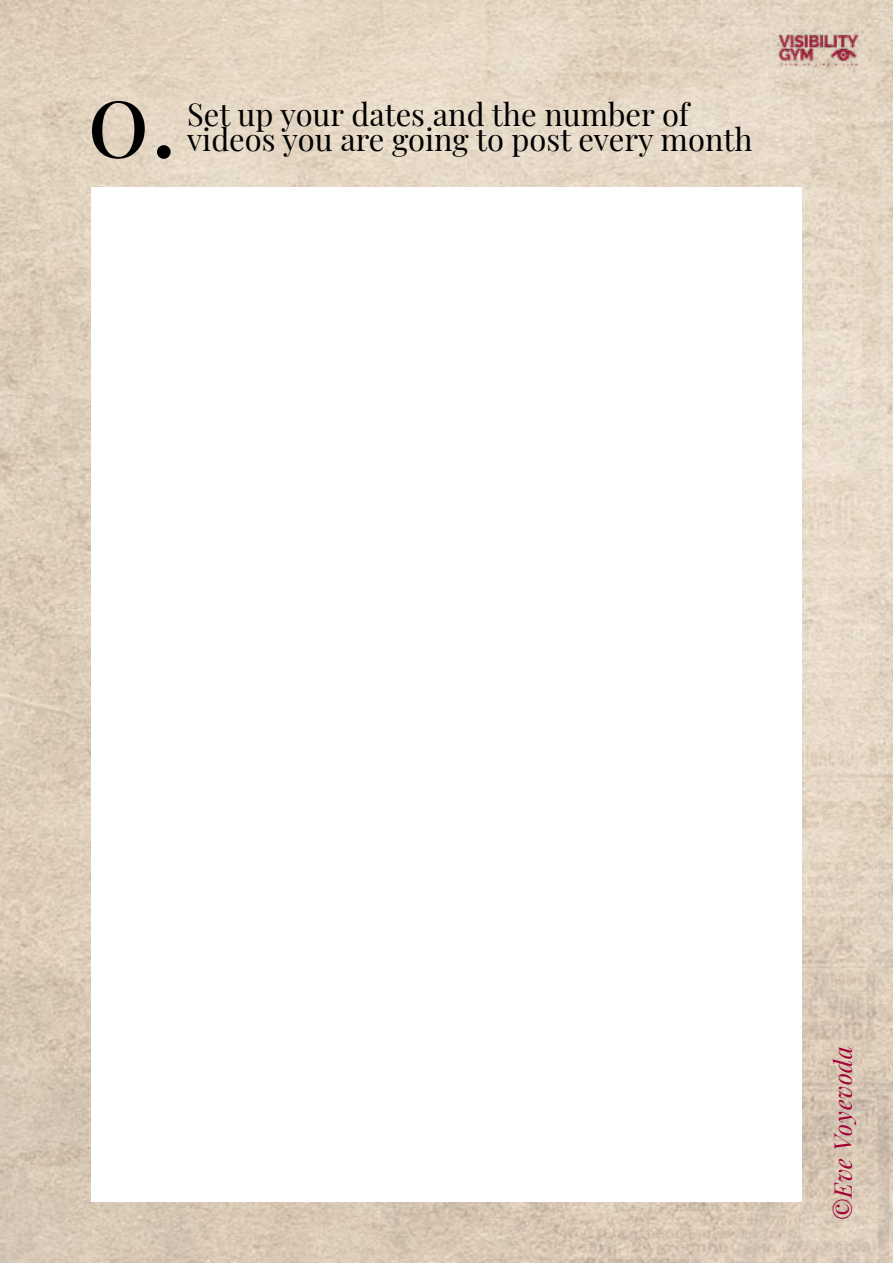
<style>
.page{position:relative;width:893px;height:1263px;background:#fff}
.page>*{position:absolute;margin:0;border:0;box-sizing:border-box;transform-origin:0 0}
.t1{font:106.5px "Playfair Display";color:#000}
.t2{font:30.9px/24.3px "Playfair Display";color:#000}
.t3{font:italic 24.45px "Playfair Display";letter-spacing:.03em;color:#a30037}
</style>
<div class="page">
<img style="left:0;top:0;width:893px;height:1263px">
<img style="left:773px;top:30px;width:90px;height:39px">
<div style="left:91px;top:188px;width:711px;height:1014px;background:#fff"></div>
<h1 class="t1" style="left:86px;top:34px;width:92px">0.</h1>
<p class="t2" style="left:187px;top:100px;width:567px">Set up your dates and the number of videos you are going to post every month</p>
<p class="t3" style="left:824px;top:1221px;width:177px;rotate:-90deg">©Eve Voyevoda</p>
</div>
